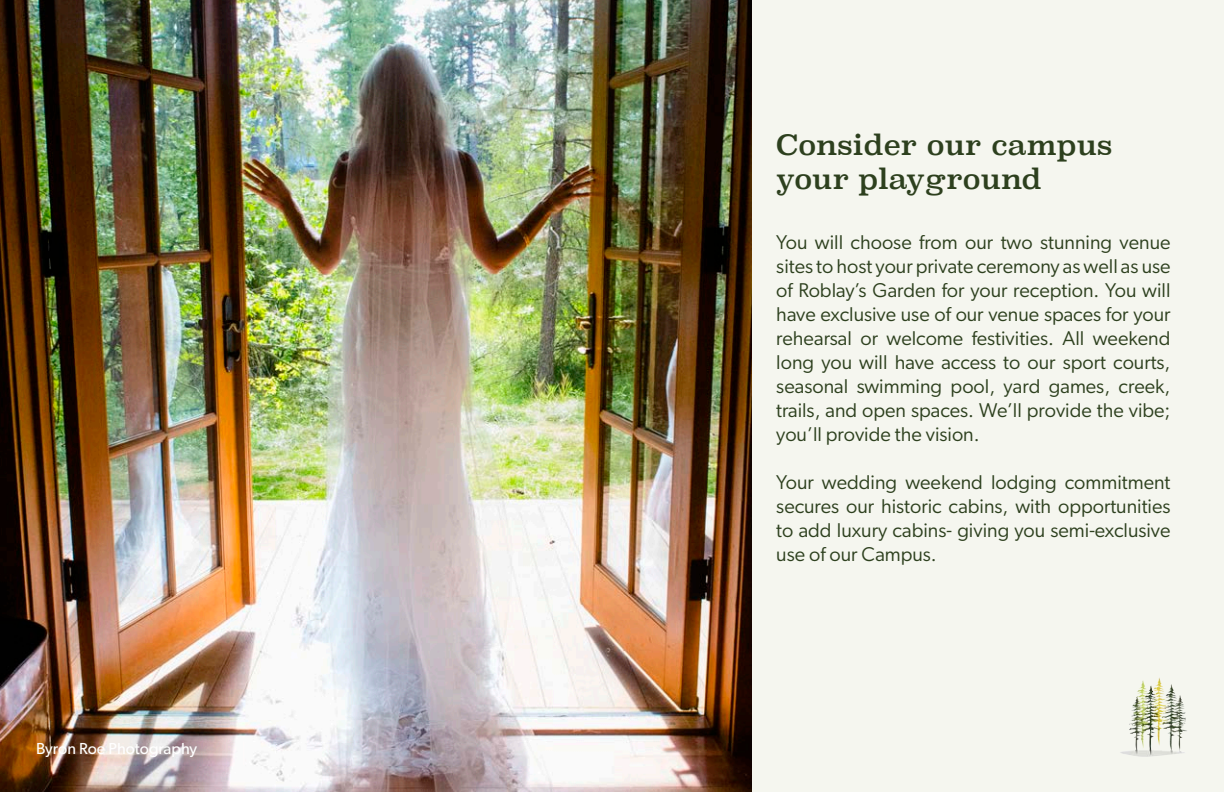
<style>
.page{position:relative;width:1224px;height:792px;background:#f5f6ef}
.page>*{position:absolute;margin:0;border:0;box-sizing:border-box;transform-origin:0 0}
.Pull_Text{font:28px/33.6px "Superclarendon";color:#2d401e}
.Pull_Text-2{font:20px/24px "Gibson";color:#2d401e;text-align:justify}
.Pull_Text-3{font:16px "Gibson";color:#fff}
</style>
<div class="page">
<img style="left:0;top:0;width:752px;height:792px">
<img style="left:1131px;top:678px;width:28px;height:45px">
<p class="Pull_Text-3" style="left:36px;top:738px;width:163px">Byron Roe Photography</p>
<p class="Pull_Text" style="left:776px;top:130px;width:338px">Consider our campus your playground</p>
<p class="Pull_Text-2" style="left:776px;top:230px;width:396px">You will choose from our two stunning venue sites to host your private ceremony as well as use of Roblay’s Garden for your reception. You will have exclusive use of our venue spaces for your rehearsal or welcome festivities. All weekend long you will have access to our sport courts, seasonal swimming pool, yard games, creek, trails, and open spaces. We’ll provide the vibe; you’ll provide the vision.</p>
<p class="Pull_Text-2" style="left:776px;top:470px;width:396px">Your wedding weekend lodging commitment secures our historic cabins, with opportunities to add luxury cabins- giving you semi-exclusive use of our Campus.</p>
</div>
